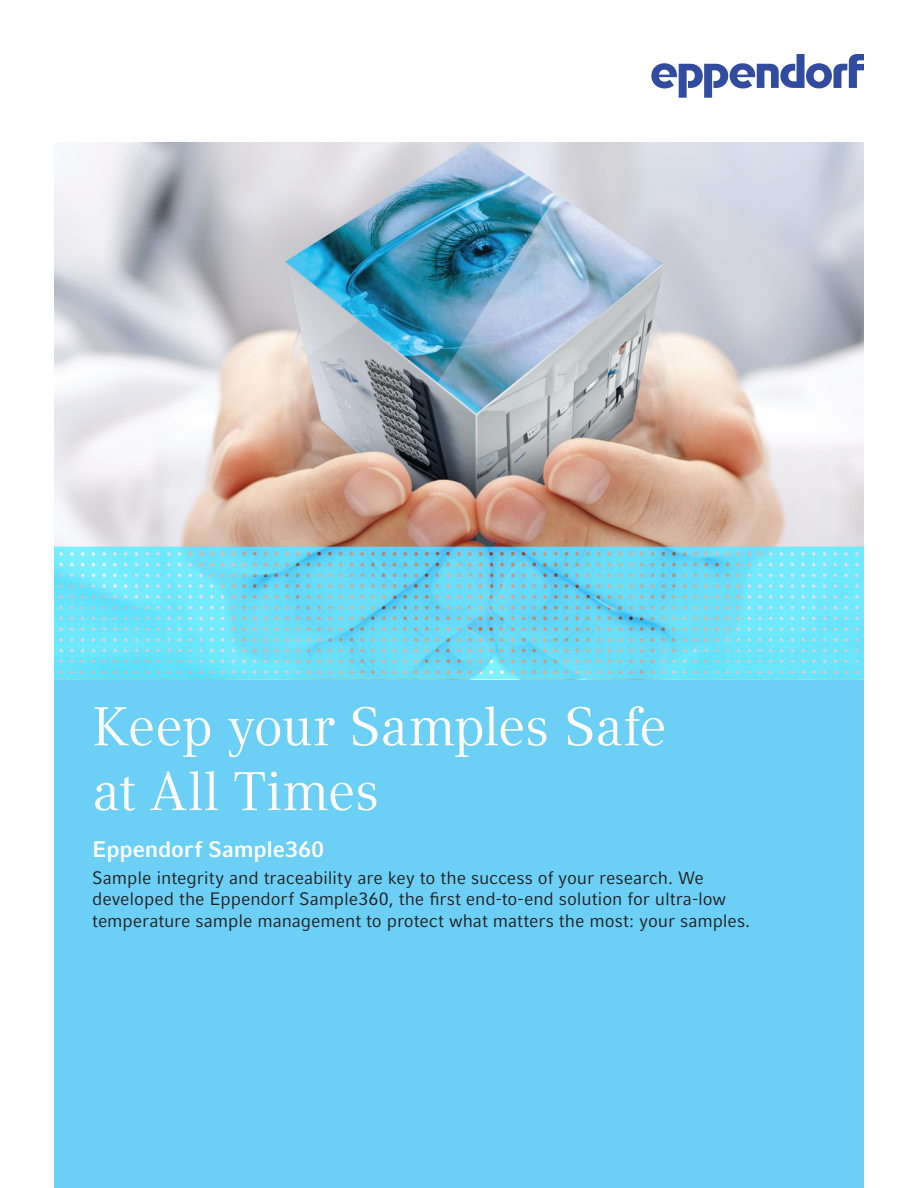
<style>
.page{position:relative;width:918px;height:1188px;background:#fff}
.page>*{position:absolute;margin:0;border:0;box-sizing:border-box;transform-origin:0 0}
._01_Headline_1_54pt{font:54px/64.8px "Compatil Textfor Eppendorf";letter-spacing:-.015em;color:#fff}
._02_Subline_10pt{font:700 22.5px "Compatil Factfor Eppendorf";letter-spacing:-.005em;color:#fff}
._02_Subline_10pt-2{font:18px/21.6px "Compatil Factfor Eppendorf";letter-spacing:-.005em;color:#231f20}
</style>
<div class="page">
<div style="left:54px;top:679px;width:810px;height:509px;background:#6bcff6"></div>
<img style="left:54px;top:143px;width:810px;height:404px">
<svg style="left:54px;top:547px;width:810px;height:132px;background:#70dbf2"></svg>
<svg style="left:651px;top:54px;width:213px;height:44px"></svg>
<p class="_01_Headline_1_54pt" style="left:92px;top:695px;width:576px">Keep your Samples Safe at All Times</p>
<p class="_02_Subline_10pt" style="left:92px;top:836px;width:233px">Eppendorf Sample360</p>
<p class="_02_Subline_10pt-2" style="left:92px;top:867px;width:660px">Sample integrity and traceability are key to the success of your research. We developed the Eppendorf Sample360, the first end-to-end solution for ultra-low temperature sample management to protect what matters the most: your samples.</p>
</div>
